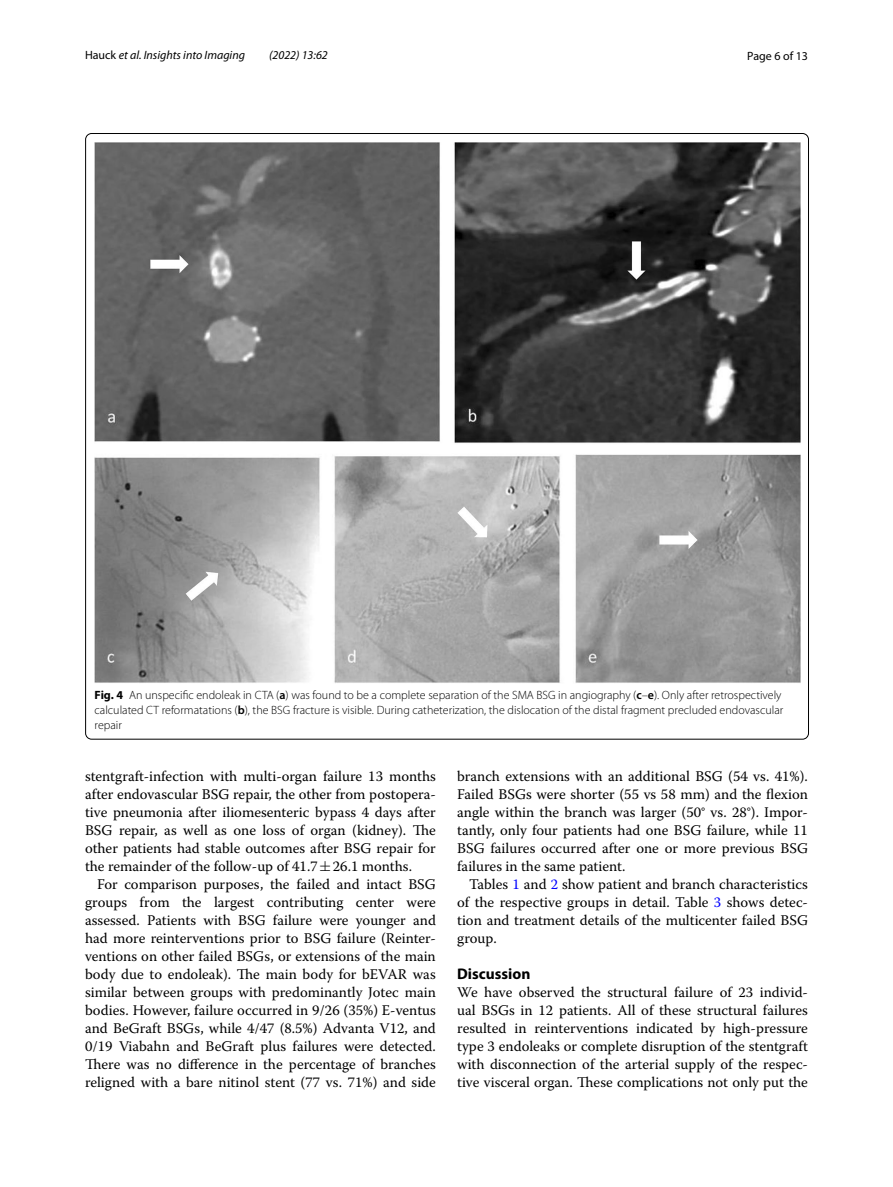
<style>
.page{position:relative;width:893px;height:1187px;background:#fff}
.page>*{position:absolute;margin:0;border:0;box-sizing:border-box;transform-origin:0 0}
.t1{font:700 15.45px "Myriad Pro";color:#000}
.t2{font:14.7px/18px "Warnock Pro";color:#000;text-align:justify}
.t3{font:300 12px/15px "Myriad Pro";color:#000}
.t4{font:italic 12px "Myriad Pro";color:#000}
.t5{font:12px "Myriad Pro";color:#000}
.s1{font-style:normal}
.s2{font-weight:700}
.s3{font-weight:600}
.s4{font-family:"MTSY"}
.s5{color:#00f}
</style>
<div class="page">
<img style="left:94px;top:142px;width:706px;height:541px">
<p class="t4" style="left:85px;top:48px;width:162px"><span class="s1">Hauck</span> et al. Insights into Imaging</p>
<p class="t4" style="left:269px;top:48px;width:60px">(2022) 13:62</p>
<p class="t5" style="left:747px;top:48px;width:62px">Page 6 of 13</p>
<p class="t3" style="left:95px;top:687px;width:690px"><span class="s2">Fig. 4</span> An unspecific endoleak in CTA (<span class="s3">a</span>) was found to be a complete separation of the SMA BSG in angiography (<span class="s3">c</span>–<span class="s3">e</span>). Only after retrospectively calculated CT reformatations (<span class="s3">b</span>), the BSG fracture is visible. During catheterization, the dislocation of the distal fragment precluded endovascular repair</p>
<p class="t2" style="left:85px;top:766px;width:352px">stentgraft-infection with multi-organ failure 13 months after endovascular BSG repair, the other from postopera&shy;tive pneumonia after iliomesenteric bypass 4 days after BSG repair, as well as one loss of organ (kidney). The other patients had stable outcomes after BSG repair for the remainder of the follow-up of 41.7<span class="s4">±</span>26.1 months.</p>
<p class="t2" style="left:85px;top:874px;width:352px;text-indent:12px">For comparison purposes, the failed and intact BSG groups from the largest contributing center were assessed. Patients with BSG failure were younger and had more reinterventions prior to BSG failure (Reinter&shy;ventions on other failed BSGs, or extensions of the main body due to endoleak). The main body for bEVAR was similar between groups with predominantly Jotec main bodies. However, failure occurred in 9/26 (35%) E-ventus and BeGraft BSGs, while 4/47 (8.5%) Advanta V12, and 0/19 Viabahn and BeGraft plus failures were detected.<br>There was no difference in the percentage of branches religned with a bare nitinol stent (77 vs. 71%) and side</p>
<p class="t2" style="left:457px;top:766px;width:352px">branch extensions with an additional BSG (54 vs. 41%).<br>Failed BSGs were shorter (55 vs 58 mm) and the flexion angle within the branch was larger (50° vs. 28°). Impor&shy;tantly, only four patients had one BSG failure, while 11<br>BSG failures occurred after one or more previous BSG failures in the same patient.</p>
<p class="t2" style="left:457px;top:874px;width:352px;text-indent:12px">Tables <span class="s5">1</span> and <span class="s5">2</span> show patient and branch characteristics of the respective groups in detail. Table <span class="s5">3</span> shows detec&shy;tion and treatment details of the multicenter failed BSG group.</p>
<p class="t1" style="left:457px;top:963px;width:75px">Discussion</p>
<p class="t2" style="left:457px;top:982px;width:352px">We have observed the structural failure of 23 individ&shy;ual BSGs in 12 patients. All of these structural failures resulted in reinterventions indicated by high-pressure type 3 endoleaks or complete disruption of the stentgraft with disconnection of the arterial supply of the respec&shy;tive visceral organ. These complications not only put the</p>
</div>
